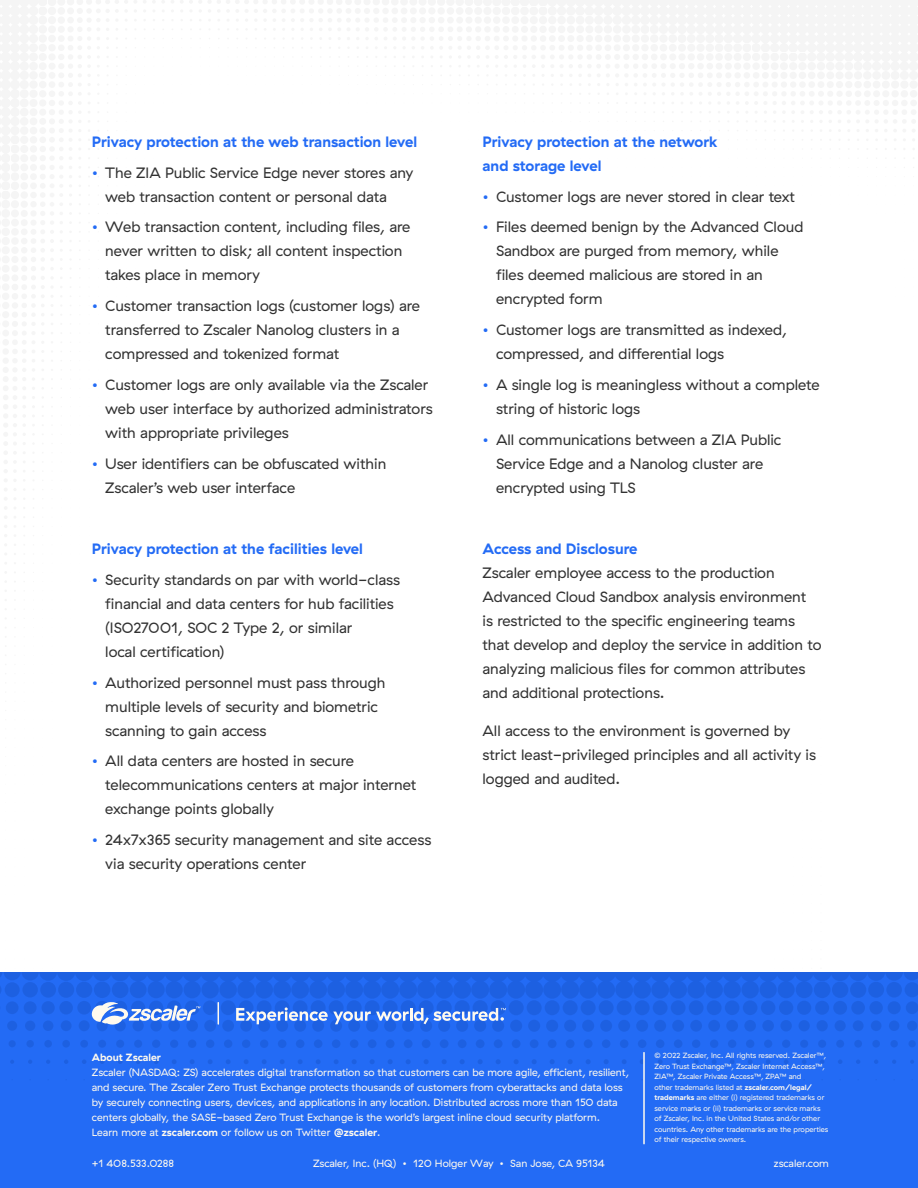
<style>
.page{position:relative;width:918px;height:1188px;background:#fff}
.page>*{position:absolute;margin:0;border:0;box-sizing:border-box;transform-origin:0 0}
.t1{font:15px/24px "GT Haptik ZS";color:#323232}
.t2{font:700 15px/24px "GT Haptik ZS";color:#236bf5}
.t3{font:10.5px/15px "GT Haptik ZS";color:#fffaee}
.t4{font:700 10.5px "GT Haptik ZS";color:#fffaee}
.t5{font:7.5px/10.5px "GT Haptik ZS";color:#fffaee}
.s1{color:#236bf5}
.s2{font-weight:700}
.s3{font-weight:700;color:#fffbf1}
</style>
<div class="page">
<div style="left:0;top:972px;width:918px;height:216px;background:#236bf5"></div>
<svg style="left:0;top:972px;width:918px;height:108px"></svg>
<svg style="left:92px;top:1000px;width:108px;height:26px"></svg>
<svg style="left:218px;top:1003px;width:1px;height:21px"></svg>
<svg style="left:236px;top:1007px;width:270px;height:17px"></svg>
<hr style="left:643px;top:1053px;width:2px;height:91px;background:#fffaee">
<p class="t2" style="left:92px;top:130px;width:327px">Privacy protection at the web transaction level</p>
<p class="t1" style="left:105px;top:161px;width:310px;text-indent:-13px"><span class="s1">•</span> The ZIA Public Service Edge never stores any web transaction content or personal data</p>
<p class="t1" style="left:105px;top:215px;width:307px;text-indent:-13px"><span class="s1">•</span> Web transaction content, including files, are never written to disk; all content inspection takes place in memory</p>
<p class="t1" style="left:105px;top:294px;width:316px;text-indent:-13px"><span class="s1">•</span> Customer transaction logs (customer logs) are transferred to Zscaler Nanolog clusters in a compressed and tokenized format</p>
<p class="t1" style="left:105px;top:373px;width:329px;text-indent:-13px"><span class="s1">•</span> Customer logs are only available via the Zscaler web user interface by authorized administrators with appropriate privileges</p>
<p class="t1" style="left:105px;top:452px;width:283px;text-indent:-13px"><span class="s1">•</span> User identifiers can be obfuscated within<br>Zscaler’s web user interface</p>
<p class="t2" style="left:92px;top:537px;width:273px">Privacy protection at the facilities level</p>
<p class="t1" style="left:105px;top:568px;width:296px;text-indent:-13px"><span class="s1">•</span> Security standards on par with world-class financial and data centers for hub facilities (ISO27001, SOC 2 Type 2, or similar<br>local certification)</p>
<p class="t1" style="left:105px;top:671px;width:282px;text-indent:-13px"><span class="s1">•</span> Authorized personnel must pass through multiple levels of security and biometric scanning to gain access</p>
<p class="t1" style="left:105px;top:749px;width:312px;text-indent:-13px"><span class="s1">•</span> All data centers are hosted in secure telecommunications centers at major internet exchange points globally</p>
<p class="t1" style="left:105px;top:828px;width:328px;text-indent:-13px"><span class="s1">•</span> 24x7x365 security management and site access via security operations center</p>
<p class="t2" style="left:483px;top:130px;width:237px">Privacy protection at the network and storage level</p>
<p class="t1" style="left:483px;top:185px;width:314px"><span class="s1">•</span> Customer logs are never stored in clear text</p>
<p class="t1" style="left:496px;top:215px;width:309px;text-indent:-13px"><span class="s1">•</span> Files deemed benign by the Advanced Cloud Sandbox are purged from memory, while files deemed malicious are stored in an encrypted form</p>
<p class="t1" style="left:496px;top:318px;width:293px;text-indent:-13px"><span class="s1">•</span> Customer logs are transmitted as indexed, compressed, and differential logs</p>
<p class="t1" style="left:496px;top:373px;width:325px;text-indent:-13px"><span class="s1">•</span> A single log is meaningless without a complete string of historic logs</p>
<p class="t1" style="left:496px;top:428px;width:287px;text-indent:-13px"><span class="s1">•</span> All communications between a ZIA Public<br>Service Edge and a Nanolog cluster are encrypted using TLS</p>
<p class="t2" style="left:483px;top:537px;width:157px">Access and Disclosure</p>
<p class="t1" style="left:483px;top:561px;width:340px">Zscaler employee access to the production Advanced Cloud Sandbox analysis environment<br>is restricted to the specific engineering teams that develop and deploy the service in addition to analyzing malicious files for common attributes and additional protections.</p>
<p class="t1" style="left:483px;top:719px;width:335px">All access to the environment is governed by strict least-privileged principles and all activity is logged and audited.</p>
<p class="t4" style="left:92px;top:1051px;width:71px">About Zscaler</p>
<p class="t3" style="left:92px;top:1064px;width:539px">Zscaler (NASDAQ: ZS) accelerates digital transformation so that customers can be more agile, efficient, resilient, and secure. The Zscaler Zero Trust Exchange protects thousands of customers from cyberattacks and data loss by securely connecting users, devices, and applications in any location. Distributed across more than 150 data centers globally, the SASE-based Zero Trust Exchange is the world’s largest inline cloud security platform.<br>Learn more at <span class="s2">zscaler.com</span> or follow us on Twitter <span class="s2">@zscaler</span>.</p>
<p class="t5" style="left:654px;top:1050px;width:175px">© 2022 Zscaler, Inc. All rights reserved. Zscaler™, Zero Trust Exchange™, Zscaler Internet Access™, ZIA™, Zscaler Private Access™, ZPA™ and<br>other trademarks listed at <span class="s3">zscaler.com/legal/ trademarks</span> are either (i) registered trademarks or service marks or (ii) trademarks or service marks of Zscaler, Inc. in the United States and/or other countries. Any other trademarks are the properties of their respective owners.</p>
<p class="t3" style="left:92px;top:1156px;width:84px">+1 408.533.0288</p>
<p class="t3" style="left:313px;top:1156px;width:293px">Zscaler, Inc. (HQ) • 120 Holger Way • San Jose, CA 95134</p>
<p class="t3" style="left:774px;top:1156px;width:57px">zscaler.com</p>
</div>
